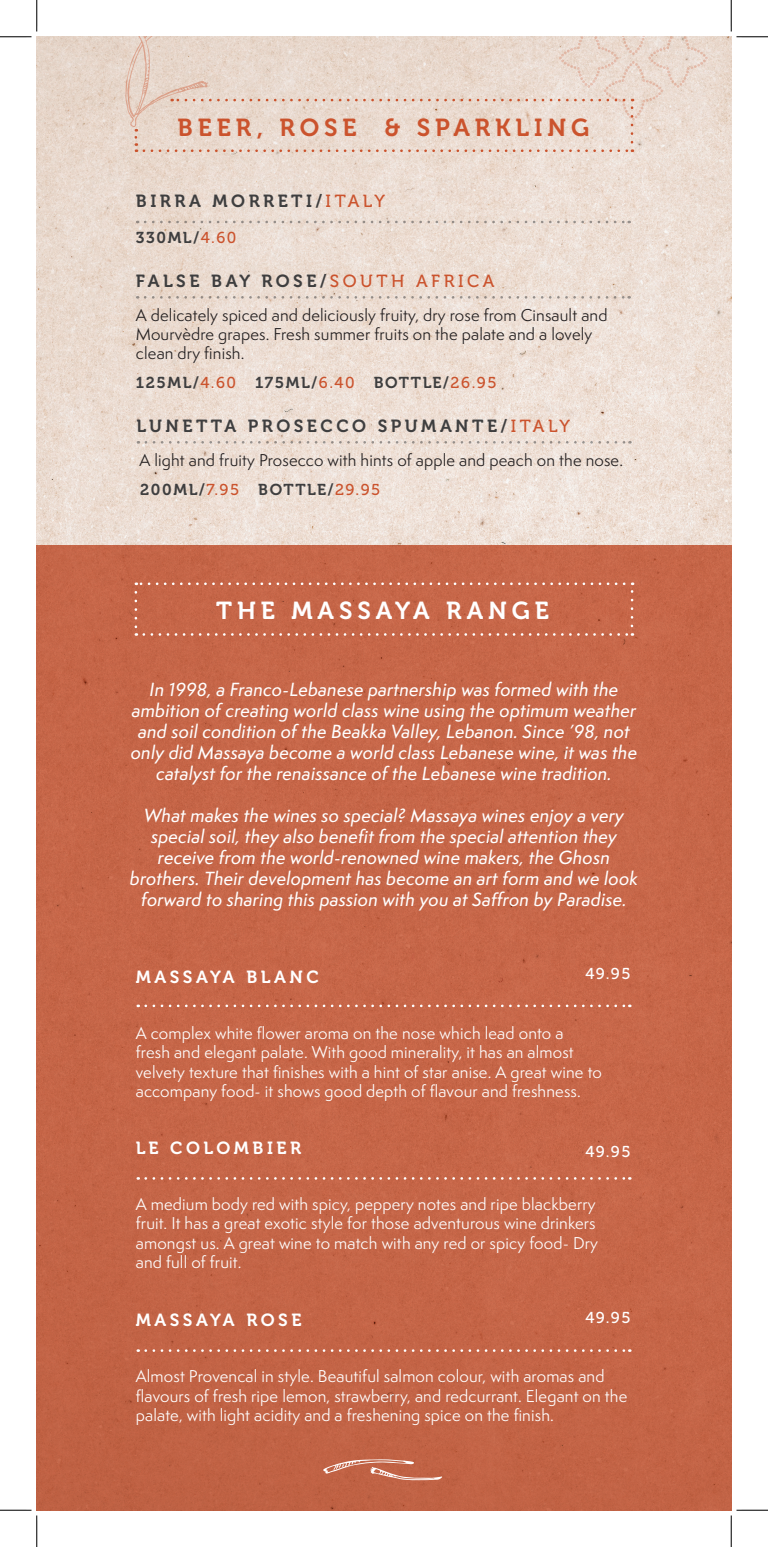
<style>
.page{position:relative;width:768px;height:1547px;background:#fff}
.page>*{position:absolute;margin:0;border:0;box-sizing:border-box;transform-origin:0 0}
.t1{font:24.5px "Museo 700";letter-spacing:.2em;color:#cb532d}
.t2{font:24.5px "Museo 700";letter-spacing:.2em;color:#fff}
.t3{font:17.5px/21px "Semplicita Pro Med It";letter-spacing:.01em;color:#fff;text-align:center}
.t4{font:17.5px "Museo 700";letter-spacing:.2em;color:#3e3e3f}
.t5{font:17.5px "Museo 700";letter-spacing:.2em;color:#fff}
.t6{font:15.75px/19.2px "Semplicita Pro";letter-spacing:.01em;color:#fff}
.t7{font:15.75px/19.2px "Semplicita Pro";letter-spacing:.01em;color:#231f20}
.t8{font:15.75px "Museo 700";letter-spacing:.1em;color:#3e3e3f}
.t9{font:15.75px "Museo 500";letter-spacing:.095em;color:#fff}
.s1{font-family:"Museo 500";color:#cb532d}
</style>
<div class="page">
<img style="left:37px;top:37px;width:694px;height:508px">
<div style="left:37px;top:545px;width:694px;height:965px;background:#c56648"></div>
<svg style="left:146px;top:441px;width:484px;height:3px"></svg>
<svg style="left:145px;top:296px;width:485px;height:3px"></svg>
<svg style="left:136px;top:582px;width:488px;height:3px"></svg>
<svg style="left:135px;top:592px;width:2px;height:44px"></svg>
<svg style="left:144px;top:633px;width:489px;height:3px"></svg>
<svg style="left:631px;top:582px;width:2px;height:44px"></svg>
<svg style="left:146px;top:1004px;width:484px;height:3px"></svg>
<svg style="left:146px;top:1177px;width:484px;height:3px"></svg>
<svg style="left:146px;top:1349px;width:484px;height:3px"></svg>
<svg style="left:145px;top:221px;width:485px;height:2px"></svg>
<svg style="left:125px;top:37px;width:583px;height:115px;background:#e8d7cc"></svg>
<svg style="left:323px;top:1459px;width:119px;height:21px"></svg>
<hr style="left:0;top:36px;width:32px;height:1px;background:#000">
<hr style="left:736px;top:36px;width:32px;height:1px;background:#000">
<hr style="left:0;top:1510px;width:32px;height:1px;background:#000">
<hr style="left:736px;top:1510px;width:32px;height:1px;background:#000">
<hr style="left:36px;top:0;width:1px;height:32px;background:#000">
<hr style="left:36px;top:1515px;width:1px;height:32px;background:#000">
<hr style="left:731px;top:0;width:1px;height:32px;background:#000">
<hr style="left:731px;top:1515px;width:1px;height:32px;background:#000">
<p class="t1" style="left:178px;top:114px;width:413px">BEER, ROSE &amp; SPARKLING</p>
<p class="t4" style="left:136px;top:191px;width:251px">BIRRA MORRETI/<span class="s1">ITALY</span></p>
<p class="t8" style="left:136px;top:228px;width:102px">330ML/<span class="s1">4.60</span></p>
<p class="t4" style="left:136px;top:271px;width:360px">FALSE BAY ROSE/<span class="s1">SOUTH AFRICA</span></p>
<p class="t7" style="left:136px;top:305px;width:473px">A delicately spiced and deliciously fruity, dry rose from Cinsault and<br>Mourvèdre grapes. Fresh summer fruits on the palate and a lovely clean dry finish.</p>
<p class="t8" style="left:136px;top:374px;width:362px">125ML/<span class="s1">4.60</span> 175ML/<span class="s1">6.40</span> BOTTLE/<span class="s1">26.95</span></p>
<p class="t4" style="left:137px;top:416px;width:435px">LUNETTA PROSECCO SPUMANTE/<span class="s1">ITALY</span></p>
<p class="t7" style="left:140px;top:450px;width:485px">A light and fruity Prosecco with hints of apple and peach on the nose.</p>
<p class="t8" style="left:140px;top:481px;width:242px">200ML/<span class="s1">7.95</span> BOTTLE/<span class="s1">29.95</span></p>
<p class="t2" style="left:216px;top:597px;width:334px">THE MASSAYA RANGE</p>
<p class="t3" style="left:131px;top:679px;width:508px">In 1998, a Franco-Lebanese partnership was formed with the ambition of creating world class wine using the optimum weather and soil condition of the Beakka Valley, Lebanon. Since ’98, not only did Massaya become a world class Lebanese wine, it was the catalyst for the renaissance of the Lebanese wine tradition.</p>
<p class="t3" style="left:130px;top:805px;width:510px">What makes the wines so special? Massaya wines enjoy a very special soil, they also benefit from the special attention they receive from the world-renowned wine makers, the Ghosn brothers. Their development has become an art form and we look forward to sharing this passion with you at Saffron by Paradise.</p>
<p class="t5" style="left:136px;top:967px;width:185px">MASSAYA BLANC</p>
<p class="t9" style="left:585px;top:965px;width:47px">49.95</p>
<p class="t6" style="left:136px;top:1023px;width:468px">A complex white flower aroma on the nose which lead onto a<br>fresh and elegant palate. With good minerality, it has an almost velvety texture that finishes with a hint of star anise. A great wine to accompany food- it shows good depth of flavour and freshness.</p>
<p class="t5" style="left:136px;top:1138px;width:167px">LE COLOMBIER</p>
<p class="t9" style="left:585px;top:1142px;width:47px">49.95</p>
<p class="t6" style="left:136px;top:1194px;width:464px">A medium body red with spicy, peppery notes and ripe blackberry fruit. It has a great exotic style for those adventurous wine drinkers amongst us. A great wine to match with any red or spicy food- Dry and full of fruit.</p>
<p class="t5" style="left:136px;top:1310px;width:167px">MASSAYA ROSE</p>
<p class="t9" style="left:585px;top:1308px;width:47px">49.95</p>
<p class="t6" style="left:136px;top:1367px;width:493px">Almost Provencal in style. Beautiful salmon colour, with aromas and flavours of fresh ripe lemon, strawberry, and redcurrant. Elegant on the palate, with light acidity and a freshening spice on the finish.</p>
</div>
